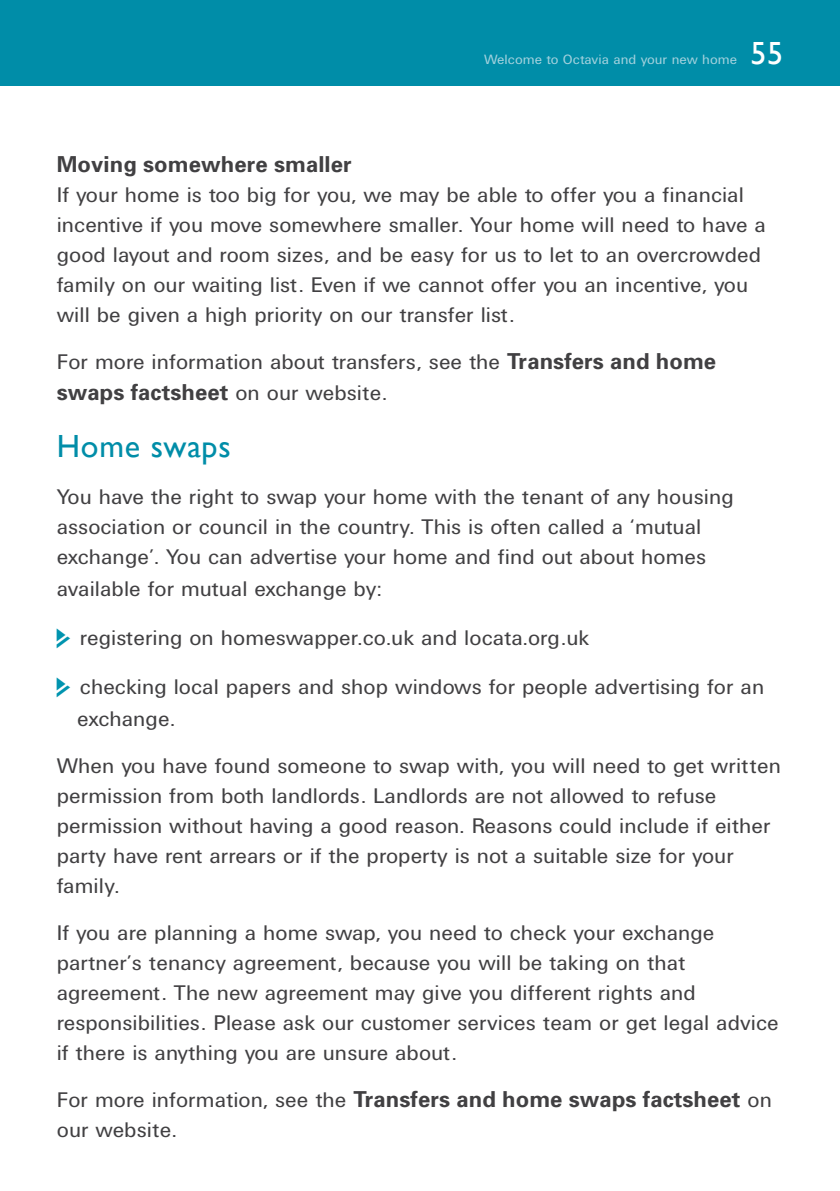
<style>
.page{position:relative;width:840px;height:1191px;background:#fff}
.page>*{position:absolute;margin:0;border:0;box-sizing:border-box;transform-origin:0 0}
.t1{font:32px "Gill Sans";letter-spacing:.025em;color:#008da8}
.t2{font:32px "Gill Sans";color:#fff}
.t3{font:22px/30px "Univers DTC";letter-spacing:.005em;color:#414042}
.t4{font:700 22px "Univers";letter-spacing:.005em;color:#414042}
.t5{font:14px "Univers DTC";letter-spacing:.005em;color:#a2d1dd}
.s1{font-family:"Univers";font-weight:700}
.s2{font-family:"Univers DTC";font-weight:400}
.s3{font-family:"Pointers";color:#0094af}
</style>
<div class="page">
<div style="left:0;top:0;width:839px;height:85px;background:#008da8"></div>
<p class="t5" style="left:484px;top:52px;width:254px">Welcome to Octavia and your new home</p>
<h1 class="t2" style="left:750px;top:35px;width:34px">55</h1>
<p class="t4" style="left:57px;top:151px;width:296px">Moving somewhere smaller</p>
<p class="t3" style="left:57px;top:179px;width:710px">If your home is too big for you, we may be able to offer you a financial incentive if you move somewhere smaller. Your home will need to have a good layout and room sizes, and be easy for us to let to an overcrowded family on our waiting list. Even if we cannot offer you an incentive, you will be given a high priority on our transfer list.</p>
<p class="t3" style="left:57px;top:346px;width:660px">For more information about transfers, see the <span class="s1">Transfers and home</span></p>
<p class="t4" style="left:57px;top:379px;width:331px">swaps factsheet <span class="s2">on our website.</span></p>
<h1 class="t1" style="left:57px;top:427px;width:175px">Home swaps</h1>
<p class="t3" style="left:57px;top:481px;width:678px">You have the right to swap your home with the tenant of any housing association or council in the country. This is often called a ‘mutual exchange’. You can advertise your home and find out about homes</p>
<p class="t3" style="left:57px;top:573px;width:326px">available for mutual exchange by:</p>
<p class="t3" style="left:57px;top:622px;width:534px"><span class="s3">j</span> registering on homeswapper.co.uk and locata.org.uk</p>
<p class="t3" style="left:77px;top:670px;width:688px;line-height:32px;text-indent:-21px"><span class="s3">j</span> checking local papers and shop windows for people advertising for an exchange.</p>
<p class="t3" style="left:57px;top:750px;width:725px">When you have found someone to swap with, you will need to get written permission from both landlords. Landlords are not allowed to refuse permission without having a good reason. Reasons could include if either party have rent arrears or if the property is not a suitable size for your family.</p>
<p class="t3" style="left:57px;top:917px;width:723px">If you are planning a home swap, you need to check your exchange partner’s tenancy agreement, because you will be taking on that agreement. The new agreement may give you different rights and responsibilities. Please ask our customer services team or get legal advice if there is anything you are unsure about.</p>
<p class="t4" style="left:57px;top:1086px;width:716px"><span class="s2">For more information, see the</span> Transfers and home swaps factsheet <span class="s2">on</span></p>
<p class="t3" style="left:57px;top:1114px;width:122px">our website.</p>
</div>
